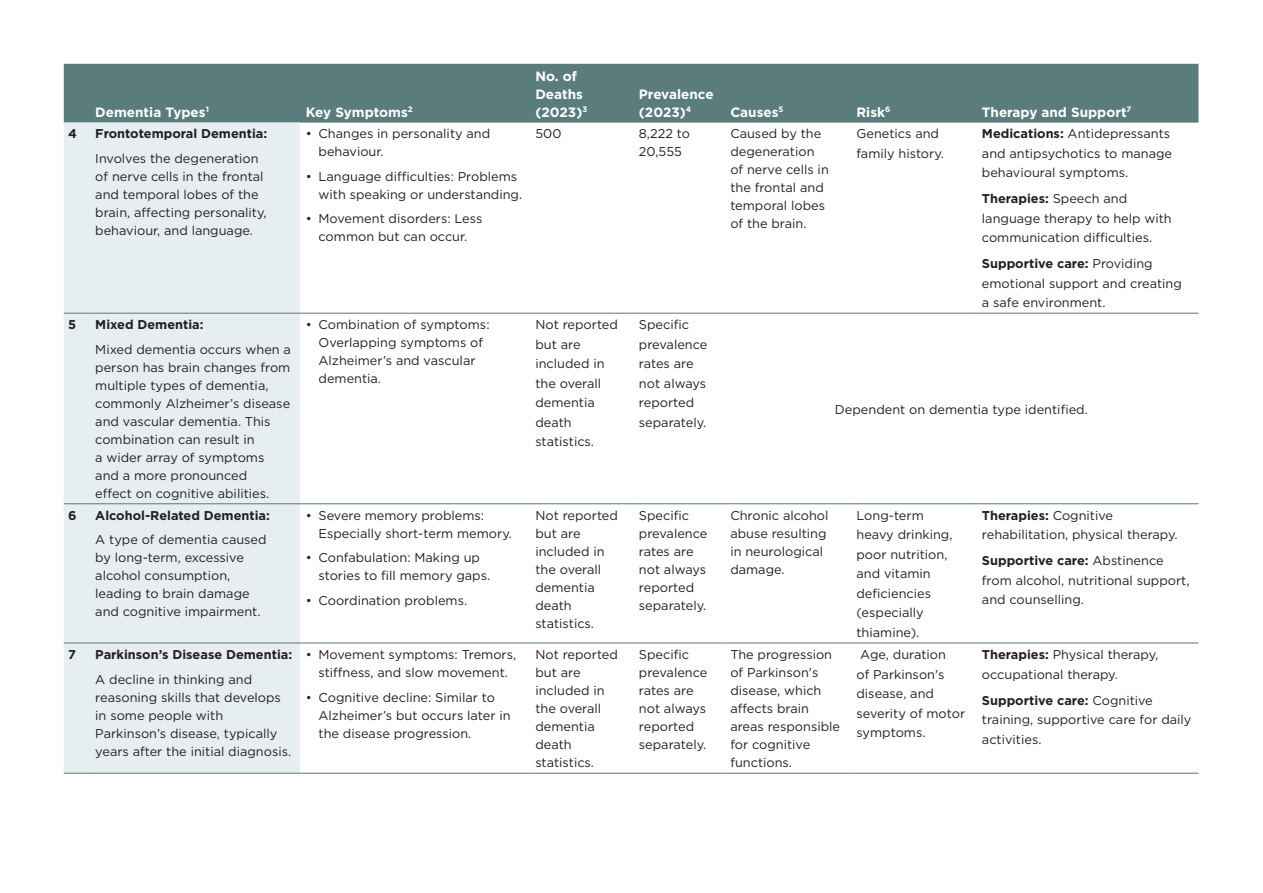
<style>
.page{position:relative;width:1263px;height:893px;background:#fff}
.page>*{position:absolute;margin:0;border:0;box-sizing:border-box;transform-origin:0 0}
._9_1_Table_sub_head_level_1{font:700 13.5px/18px "Gotham";color:#fff}
._10_0_Table_body{font:12.75px/18px "Gotham";color:#231f20}
._10_0_Table_body-2{font:700 12.75px "Gotham";color:#231f20}
.s1{font-weight:700}
</style>
<div class="page">
<div style="left:64px;top:64px;width:1134px;height:59px;background:#5a7c7d"></div>
<div style="left:64px;top:123px;width:236px;height:650px;background:#e7eeef"></div>
<svg style="left:64px;top:313px;width:25px;height:1px"></svg>
<hr style="left:89px;top:313px;width:211px;height:1px;background:#5e7775">
<hr style="left:300px;top:313px;width:229px;height:1px;background:#5e7775">
<hr style="left:529px;top:313px;width:104px;height:1px;background:#5e7775">
<hr style="left:633px;top:313px;width:91px;height:1px;background:#5e7775">
<hr style="left:724px;top:313px;width:126px;height:1px;background:#5e7775">
<hr style="left:850px;top:313px;width:126px;height:1px;background:#5e7775">
<hr style="left:976px;top:313px;width:222px;height:1px;background:#5e7775">
<svg style="left:64px;top:503px;width:25px;height:1px"></svg>
<hr style="left:89px;top:503px;width:211px;height:1px;background:#5e7775">
<hr style="left:300px;top:503px;width:229px;height:1px;background:#5e7775">
<hr style="left:529px;top:503px;width:104px;height:1px;background:#5e7775">
<hr style="left:633px;top:503px;width:91px;height:1px;background:#5e7775">
<hr style="left:724px;top:503px;width:126px;height:1px;background:#5e7775">
<hr style="left:850px;top:503px;width:126px;height:1px;background:#5e7775">
<hr style="left:976px;top:503px;width:222px;height:1px;background:#5e7775">
<svg style="left:64px;top:643px;width:25px;height:1px"></svg>
<hr style="left:89px;top:643px;width:211px;height:1px;background:#5e7775">
<hr style="left:300px;top:643px;width:229px;height:1px;background:#5e7775">
<hr style="left:529px;top:643px;width:104px;height:1px;background:#5e7775">
<hr style="left:633px;top:643px;width:91px;height:1px;background:#5e7775">
<hr style="left:724px;top:643px;width:126px;height:1px;background:#5e7775">
<hr style="left:850px;top:643px;width:126px;height:1px;background:#5e7775">
<hr style="left:976px;top:643px;width:222px;height:1px;background:#5e7775">
<svg style="left:64px;top:773px;width:25px;height:1px"></svg>
<hr style="left:89px;top:773px;width:211px;height:1px;background:#5e7775">
<hr style="left:300px;top:773px;width:229px;height:1px;background:#5e7775">
<hr style="left:529px;top:773px;width:104px;height:1px;background:#5e7775">
<hr style="left:633px;top:773px;width:91px;height:1px;background:#5e7775">
<hr style="left:724px;top:773px;width:126px;height:1px;background:#5e7775">
<hr style="left:850px;top:773px;width:126px;height:1px;background:#5e7775">
<hr style="left:976px;top:773px;width:222px;height:1px;background:#5e7775">
<p class="_9_1_Table_sub_head_level_1" style="left:95px;top:103px;width:115px">Dementia Types<sup>1</sup></p>
<p class="_9_1_Table_sub_head_level_1" style="left:306px;top:103px;width:108px">Key Symptoms<sup>2</sup></p>
<p class="_10_0_Table_body-2" style="left:68px;top:125px;width:10px">4</p>
<p class="_10_0_Table_body-2" style="left:95px;top:125px;width:173px">Frontotemporal Dementia:</p>
<p class="_10_0_Table_body" style="left:95px;top:149px;width:173px">Involves the degeneration of nerve cells in the frontal and temporal lobes of the brain, affecting personality, behaviour, and language.</p>
<p class="_10_0_Table_body" style="left:319px;top:125px;width:173px;text-indent:-13px">• Changes in personality and behaviour.</p>
<p class="_10_0_Table_body" style="left:319px;top:167px;width:205px;text-indent:-13px">• Language difficulties: Problems with speaking or understanding.</p>
<p class="_10_0_Table_body" style="left:306px;top:209px;width:178px;text-align:center">• Movement disorders: Less common but can occur.</p>
<p class="_9_1_Table_sub_head_level_1" style="left:535px;top:67px;width:53px">No. of<br>Deaths (2023)<sup>3</sup></p>
<p class="_9_1_Table_sub_head_level_1" style="left:639px;top:85px;width:76px">Prevalence (2023)<sup>4</sup></p>
<p class="_9_1_Table_sub_head_level_1" style="left:730px;top:103px;width:55px">Causes<sup>5</sup></p>
<p class="_9_1_Table_sub_head_level_1" style="left:856px;top:103px;width:35px">Risk<sup>6</sup></p>
<p class="_9_1_Table_sub_head_level_1" style="left:982px;top:103px;width:151px">Therapy and Support<sup>7</sup></p>
<p class="_10_0_Table_body" style="left:535px;top:125px;width:28px">500</p>
<p class="_10_0_Table_body" style="left:639px;top:125px;width:53px">8,222 to<br>20,555</p>
<p class="_10_0_Table_body" style="left:730px;top:125px;width:100px">Caused by the degeneration of nerve cells in the frontal and temporal lobes of the brain.</p>
<p class="_10_0_Table_body" style="left:856px;top:124px;width:89px;line-height:19.5px">Genetics and family history.</p>
<p class="_10_0_Table_body" style="left:982px;top:124px;width:192px;line-height:19.5px"><span class="s1">Medications:</span> Antidepressants and antipsychotics to manage behavioural symptoms.</p>
<p class="_10_0_Table_body" style="left:982px;top:189px;width:191px;line-height:19.5px"><span class="s1">Therapies:</span> Speech and language therapy to help with communication difficulties.</p>
<p class="_10_0_Table_body" style="left:982px;top:254px;width:201px;line-height:19.5px"><span class="s1">Supportive care:</span> Providing emotional support and creating a safe environment.</p>
<p class="_10_0_Table_body-2" style="left:68px;top:316px;width:10px">5</p>
<p class="_10_0_Table_body-2" style="left:95px;top:316px;width:110px">Mixed Dementia:</p>
<p class="_10_0_Table_body" style="left:95px;top:340px;width:197px">Mixed dementia occurs when a person has brain changes from multiple types of dementia, commonly Alzheimer’s disease and vascular dementia. This combination can result in<br>a wider array of symptoms and a more pronounced<br>effect on cognitive abilities.</p>
<p class="_10_0_Table_body-2" style="left:68px;top:507px;width:10px">6</p>
<p class="_10_0_Table_body-2" style="left:95px;top:507px;width:176px">Alcohol-Related Dementia:</p>
<p class="_10_0_Table_body" style="left:95px;top:531px;width:173px">A type of dementia caused by long-term, excessive alcohol consumption, leading to brain damage and cognitive impairment.</p>
<p class="_10_0_Table_body-2" style="left:68px;top:646px;width:9px">7</p>
<p class="_10_0_Table_body-2" style="left:95px;top:646px;width:198px">Parkinson’s Disease Dementia:</p>
<p class="_10_0_Table_body" style="left:95px;top:670px;width:197px">A decline in thinking and reasoning skills that develops in some people with<br>Parkinson’s disease, typically years after the initial diagnosis.</p>
<p class="_10_0_Table_body" style="left:319px;top:316px;width:173px;text-indent:-13px">• Combination of symptoms:<br>Overlapping symptoms of<br>Alzheimer’s and vascular dementia.</p>
<p class="_10_0_Table_body" style="left:535px;top:315px;width:84px;line-height:19.5px">Not reported but are included in the overall dementia death statistics.</p>
<p class="_10_0_Table_body" style="left:639px;top:315px;width:70px;line-height:19.5px">Specific prevalence rates are not always reported separately.</p>
<p class="_10_0_Table_body" style="left:835px;top:400px;width:254px">Dependent on dementia type identified.</p>
<p class="_10_0_Table_body" style="left:319px;top:506px;width:195px;text-indent:-13px">• Severe memory problems:<br>Especially short-term memory.</p>
<p class="_10_0_Table_body" style="left:319px;top:549px;width:173px;text-indent:-13px">• Confabulation: Making up stories to fill memory gaps.</p>
<p class="_10_0_Table_body" style="left:306px;top:591px;width:163px">• Coordination problems.</p>
<p class="_10_0_Table_body" style="left:306px;top:645px;width:212px;text-align:center">• Movement symptoms: Tremors, stiffness, and slow movement.</p>
<p class="_10_0_Table_body" style="left:319px;top:688px;width:193px;text-indent:-13px">• Cognitive decline: Similar to<br>Alzheimer’s but occurs later in the disease progression.</p>
<p class="_10_0_Table_body" style="left:535px;top:506px;width:84px">Not reported but are included in the overall dementia death statistics.</p>
<p class="_10_0_Table_body" style="left:639px;top:506px;width:70px">Specific prevalence rates are not always reported separately.</p>
<p class="_10_0_Table_body" style="left:730px;top:506px;width:100px">Chronic alcohol abuse resulting in neurological damage.</p>
<p class="_10_0_Table_body" style="left:856px;top:505px;width:98px;line-height:19.5px">Long-term heavy drinking, poor nutrition, and vitamin deficiencies (especially thiamine).</p>
<p class="_10_0_Table_body" style="left:982px;top:505px;width:197px;line-height:19.5px"><span class="s1">Therapies:</span> Cognitive rehabilitation, physical therapy.</p>
<p class="_10_0_Table_body" style="left:982px;top:551px;width:209px;line-height:19.5px"><span class="s1">Supportive care:</span> Abstinence from alcohol, nutritional support, and counselling.</p>
<p class="_10_0_Table_body" style="left:535px;top:645px;width:84px">Not reported but are included in the overall dementia death statistics.</p>
<p class="_10_0_Table_body" style="left:639px;top:645px;width:70px">Specific prevalence rates are not always reported separately.</p>
<p class="_10_0_Table_body" style="left:730px;top:645px;width:111px">The progression of Parkinson's disease, which affects brain areas responsible for cognitive functions.</p>
<p class="_10_0_Table_body" style="left:856px;top:645px;width:110px;line-height:19.5px">Age, duration<br>of Parkinson's disease, and severity of motor symptoms.</p>
<p class="_10_0_Table_body" style="left:982px;top:645px;width:178px;line-height:19.5px"><span class="s1">Therapies:</span> Physical therapy, occupational therapy.</p>
<p class="_10_0_Table_body" style="left:982px;top:690px;width:211px;line-height:19.5px"><span class="s1">Supportive care:</span> Cognitive training, supportive care for daily activities.</p>
</div>
